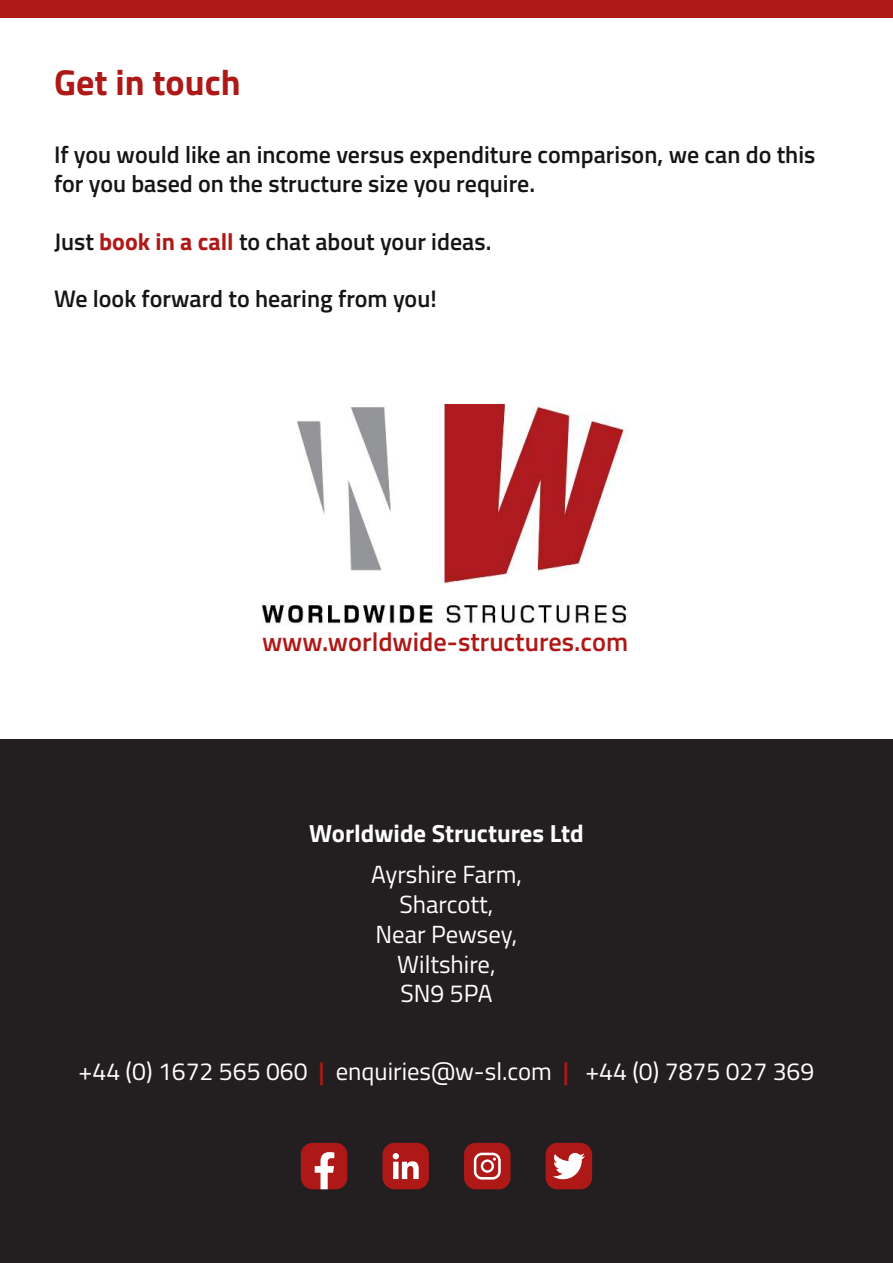
<style>
.page{position:relative;width:893px;height:1263px;background:#fff}
.page>*{position:absolute;margin:0;border:0;box-sizing:border-box;transform-origin:0 0}
.t1{font:700 36px "Titillium Web";color:#ae1917}
.t2{font:600 26.4px "Titillium Web";color:#ae1917}
.t3{font:24.75px/29.7px "Titillium Web";color:#fff;text-align:center}
.t4{font:700 24.75px "Titillium Web";color:#fff}
.t5{font:600 24px/28.8px "Titillium Web";color:#151515}
.s1{font-weight:700;color:#ae1917}
.s2{font-weight:600;color:#ae1917}
</style>
<div class="page">
<div style="left:0;top:0;width:893px;height:17px;background:#ae1917"></div>
<div style="left:0;top:740px;width:893px;height:523px;background:#231f20"></div>
<img style="left:261px;top:404px;width:367px;height:221px">
<div style="left:464px;top:1143px;width:46px;height:46px;background:#ae1917;border-radius:12px"></div>
<svg style="left:474px;top:1153px;width:27px;height:26px"></svg>
<svg style="left:301px;top:1143px;width:46px;height:46px;background:#b5413f"></svg>
<div style="left:382px;top:1143px;width:47px;height:46px;background:#ae1917;border-radius:12px"></div>
<svg style="left:393px;top:1153px;width:26px;height:26px"></svg>
<div style="left:546px;top:1143px;width:46px;height:46px;background:#ae1917;border-radius:12px"></div>
<svg style="left:553px;top:1153px;width:32px;height:26px"></svg>
<h1 class="t1" style="left:54px;top:55px;width:188px">Get in touch</h1>
<p class="t5" style="left:54px;top:139px;width:763px">If you would like an income versus expenditure comparison, we can do this for you based on the structure size you require.</p>
<p class="t5" style="left:54px;top:226px;width:439px">Just <span class="s1">book in a call</span> to chat about your ideas.</p>
<p class="t5" style="left:54px;top:283px;width:384px">We look forward to hearing from you!</p>
<p class="t2" style="left:262px;top:622px;width:368px">www.worldwide-structures.com</p>
<p class="t4" style="left:309px;top:814px;width:276px">Worldwide Structures Ltd</p>
<p class="t3" style="left:371px;top:859px;width:152px">Ayrshire Farm,<br>Sharcott,<br>Near Pewsey,<br>Wiltshire,<br>SN9 5PA</p>
<p class="t3" style="left:79px;top:1055px;width:737px">+44 (0) 1672 565 060 <span class="s2">|</span> enquiries@w-sl.com <span class="s2">|</span> +44 (0) 7875 027 369</p>
</div>
